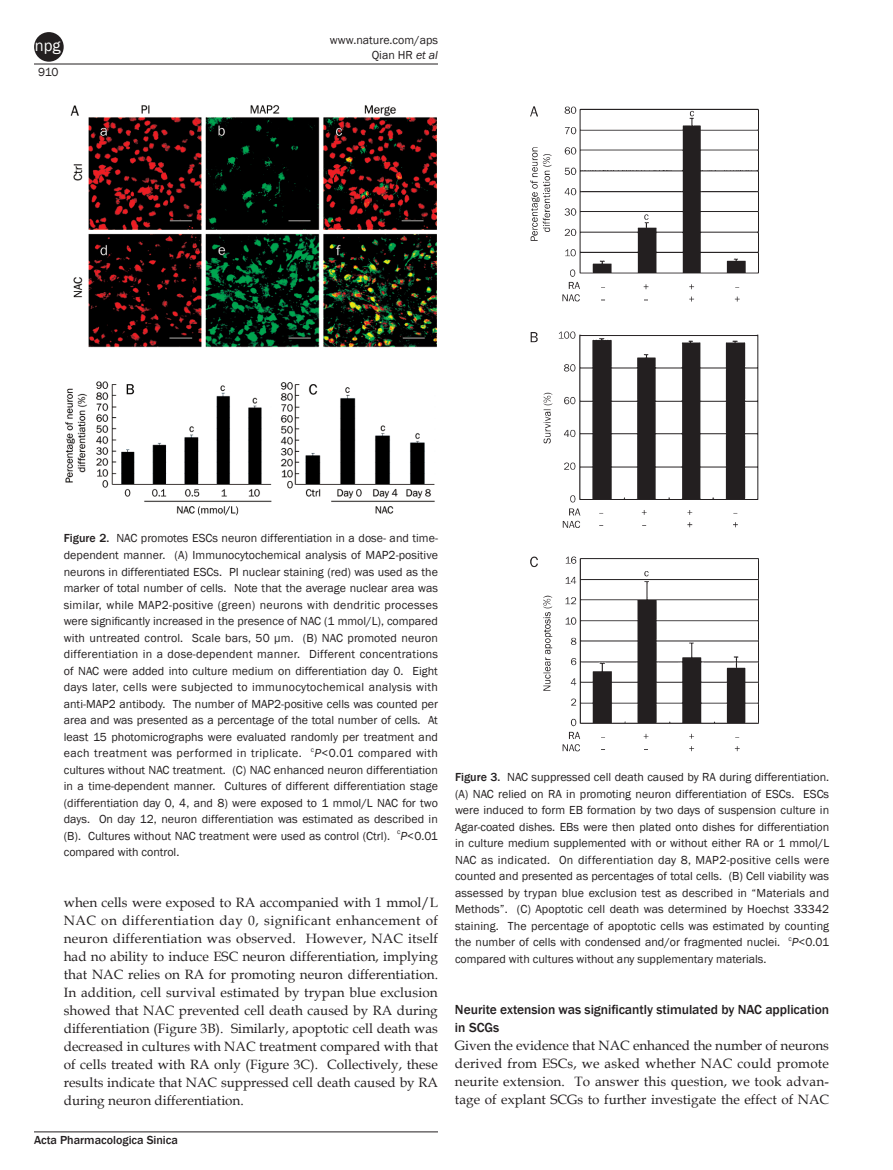
<style>
.page{position:relative;width:893px;height:1170px;background:#fff}
.page>*{position:absolute;margin:0;border:0;box-sizing:border-box;transform-origin:0 0}
.t1{font:16.5px "Franklin Gothic";color:#fff}
.t2{font:13.5px/18px "Book Antiqua 2";color:#231f20;text-align:justify}
.t3{font:13.5px "Franklin Gothic Medium 2";letter-spacing:-.005em;color:#231f20}
.t4{font:500 13.5px "Franklin Gothic";color:#231f20}
.t5{font:12px/16.5px "Franklin Gothic";color:#231f20;text-align:justify}
.t6{font:12px "Franklin Gothic Book 2";color:#231f20}
.t7{font:500 12px "Franklin Gothic";color:#231f20}
.s1{font-style:italic}
.s2{font-weight:500}
</style>
<div class="page">
<hr style="left:34px;top:64px;width:404px;height:1px;background:#231f20">
<hr style="left:34px;top:1131px;width:404px;height:1px;background:#231f20">
<div style="left:34px;top:32px;width:30px;height:30px;background:#231f20;border-radius:50%"></div>
<img style="left:65px;top:105px;width:372px;height:410px">
<img style="left:530px;top:106px;width:229px;height:646px">
<h1 class="t1" style="left:35px;top:35px;width:27px">npg</h1>
<p class="t5" style="left:38px;top:64px;width:22px">910</p>
<p class="t5" style="left:330px;top:32px;width:110px;line-height:15px;text-align:right">www.nature.com/aps<br>Qian HR <span class="s1">et al</span></p>
<p class="t5" style="left:64px;top:530px;width:376px"><span class="s2">Figure 2.</span> NAC promotes ESCs neuron differentiation in a dose- and time&shy;dependent manner. (A) Immunocytochemical analysis of MAP2-positive neurons in differentiated ESCs. PI nuclear staining (red) was used as the marker of total number of cells. Note that the average nuclear area was similar, while MAP2-positive (green) neurons with dendritic processes</p>
<p class="t6" style="left:64px;top:613px;width:376px">were significantly increased in the presence of NAC (1 mmol/L), compared</p>
<p class="t5" style="left:64px;top:629px;width:376px">with untreated control. Scale bars, 50 µm. (B) NAC promoted neuron differentiation in a dose-dependent manner. Different concentrations of NAC were added into culture medium on differentiation day 0. Eight days later, cells were subjected to immunocytochemical analysis with anti-MAP2 antibody. The number of MAP2-positive cells was counted per area and was presented as a percentage of the total number of cells. At least 15 photomicrographs were evaluated randomly per treatment and each treatment was performed in triplicate. <sup>c</sup><span class="s1">P</span>&lt;0.01 compared with cultures without NAC treatment. (C) NAC enhanced neuron differentiation in a time-dependent manner. Cultures of different differentiation stage (differentiation day 0, 4, and 8) were exposed to 1 mmol/L NAC for two days. On day 12, neuron differentiation was estimated as described in (B). Cultures without NAC treatment were used as control (Ctrl). <sup>c</sup><span class="s1">P</span>&lt;0.01 compared with control.</p>
<p class="t2" style="left:64px;top:892px;width:376px">when cells were exposed to RA accompanied with 1 mmol/L NAC on differentiation day 0, significant enhancement of neuron differentiation was observed. However, NAC itself had no ability to induce ESC neuron differentiation, implying that NAC relies on RA for promoting neuron differentiation.<br>In addition, cell survival estimated by trypan blue exclusion showed that NAC prevented cell death caused by RA during differentiation (Figure 3B). Similarly, apoptotic cell death was decreased in cultures with NAC treatment compared with that of cells treated with RA only (Figure 3C). Collectively, these results indicate that NAC suppressed cell death caused by RA during neuron differentiation.</p>
<p class="t7" style="left:34px;top:1132px;width:145px">Acta Pharmacologica Sinica</p>
<p class="t5" style="left:455px;top:769px;width:376px"><span class="s2">Figure 3.</span> NAC suppressed cell death caused by RA during differentiation. (A) NAC relied on RA in promoting neuron differentiation of ESCs. ESCs were induced to form EB formation by two days of suspension culture in Agar-coated dishes. EBs were then plated onto dishes for differentiation in culture medium supplemented with or without either RA or 1 mmol/L NAC as indicated. On differentiation day 8, MAP2-positive cells were counted and presented as percentages of total cells. (B) Cell viability was assessed by trypan blue exclusion test as described in “Materials and Methods”. (C) Apoptotic cell death was determined by Hoechst 33342 staining. The percentage of apoptotic cells was estimated by counting the number of cells with condensed and/or fragmented nuclei. <sup>c</sup><span class="s1">P</span>&lt;0.01 compared with cultures without any supplementary materials.</p>
<p class="t3" style="left:455px;top:1001px;width:376px">Neurite extension was significantly stimulated by NAC application</p>
<p class="t4" style="left:455px;top:1019px;width:46px">in SCGs</p>
<p class="t2" style="left:455px;top:1036px;width:376px">Given the evidence that NAC enhanced the number of neurons derived from ESCs, we asked whether NAC could promote neurite extension. To answer this question, we took advan&shy;tage of explant SCGs to further investigate the effect of NAC</p>
</div>
